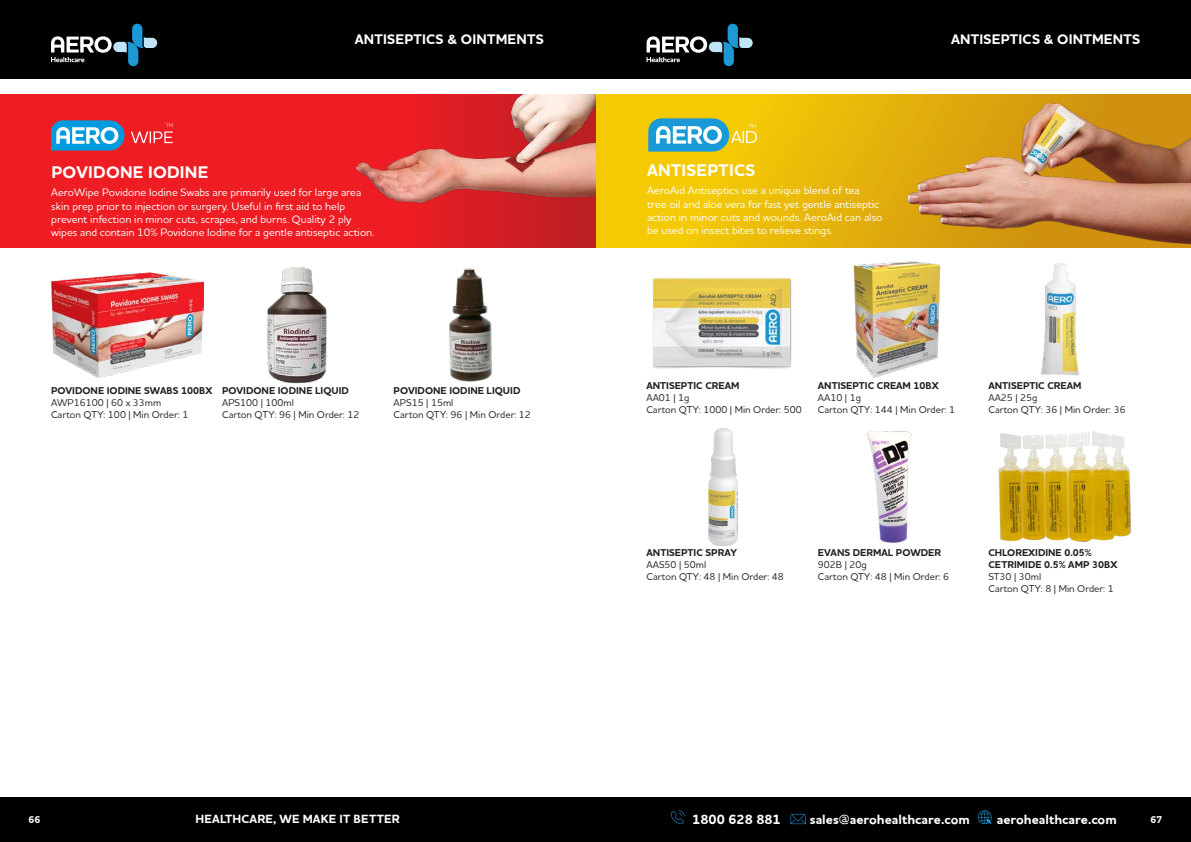
<style>
.page{position:relative;width:1191px;height:842px;background:#fff}
.page>*{position:absolute;margin:0;border:0;box-sizing:border-box;transform-origin:0 0}
.t1{font:700 17px "Houska Pro Aero";letter-spacing:.015em;color:#fff}
.t2{font:700 14px "Houska Pro Aero";letter-spacing:.015em;color:#fff}
.t3{font:700 13.6px "Houska Pro Aero";color:#fff}
.t4{font:700 12px "Houska Pro Aero";letter-spacing:.015em;color:#fff}
.t5{font:500 11px/13.2px "Houska Pro Aero";color:#fff}
.t6{font:500 10px "Houska Pro Aero";color:#231f20}
.t7{font:700 10px/12px "Houska Pro Aero";color:#231f20}
.t8{font:700 10px "Houska Pro Aero";color:#fff}
</style>
<div class="page">
<div style="left:0;top:797px;width:611px;height:45px;background:#000"></div>
<div style="left:0;top:0;width:608px;height:79px;background:#000"></div>
<div style="left:587px;top:797px;width:604px;height:45px;background:#000"></div>
<div style="left:583px;top:0;width:608px;height:79px;background:#000"></div>
<svg style="left:670px;top:810px;width:14px;height:14px"></svg>
<svg style="left:790px;top:814px;width:16px;height:10px"></svg>
<svg style="left:978px;top:810px;width:13px;height:14px"></svg>
<svg style="left:646px;top:24px;width:106px;height:42px"></svg>
<svg style="left:51px;top:24px;width:106px;height:42px"></svg>
<img style="left:653px;top:278px;width:139px;height:91px">
<img style="left:853px;top:261px;width:88px;height:117px">
<img style="left:1041px;top:263px;width:38px;height:113px">
<img style="left:708px;top:428px;width:29px;height:117px">
<img style="left:866px;top:431px;width:46px;height:112px">
<img style="left:998px;top:431px;width:133px;height:111px">
<div style="left:595px;top:94px;width:596px;height:153px;background:linear-gradient(to right,#fad304,#cc8c11)"></div>
<img style="left:906px;top:101px;width:285px;height:146px">
<svg style="left:648px;top:118px;width:109px;height:34px;background:#87bba2"></svg>
<img style="left:267px;top:267px;width:60px;height:116px">
<img style="left:449px;top:268px;width:43px;height:114px">
<img style="left:51px;top:273px;width:152px;height:104px">
<div style="left:0;top:94px;width:596px;height:153px;background:#ee1d23"></div>
<img style="left:356px;top:94px;width:239px;height:153px">
<svg style="left:51px;top:120px;width:73px;height:31px;background:#54aad7"></svg>
<svg style="left:131px;top:123px;width:42px;height:20px"></svg>
<p class="t2" style="left:355px;top:30px;width:18px">Antiseptics</p>
<p class="t2" style="left:447px;top:30px;width:35px">&amp; Ointments</p>
<p class="t2" style="left:951px;top:30px;width:18px">Antiseptics</p>
<p class="t2" style="left:1043px;top:30px;width:35px">&amp; Ointments</p>
<p class="t1" style="left:51px;top:161px;width:158px">POVIDONE IODINE</p>
<p class="t5" style="left:51px;top:186px;width:325px">AeroWipe Povidone Iodine Swabs are primarily used for large area skin prep prior to injection or surgery. Useful in first aid to help prevent infection in minor cuts, scrapes, and burns. Quality 2 ply wipes and contain 10% Povidone Iodine for a gentle antiseptic action.</p>
<p class="t1" style="left:647px;top:159px;width:109px">ANTISEPTICS</p>
<p class="t5" style="left:647px;top:184px;width:237px">AeroAid Antiseptics use a unique blend of tea<br>tree oil and aloe vera for fast yet gentle antiseptic action in minor cuts and wounds. AeroAid can also be used on insect bites to relieve stings.</p>
<p class="t7" style="left:51px;top:385px;width:163px">POVIDONE IODINE SWABS 100BX</p>
<p class="t6" style="left:51px;top:397px;width:112px">AWP16100 | 60 x 33mm</p>
<p class="t6" style="left:51px;top:409px;width:139px">Carton QTY: 100 | Min Order: 1</p>
<p class="t7" style="left:222px;top:385px;width:128px">POVIDONE IODINE LIQUID</p>
<p class="t6" style="left:222px;top:397px;width:73px">APS100 | 100ml</p>
<p class="t6" style="left:222px;top:409px;width:139px">Carton QTY: 96 | Min Order: 12</p>
<p class="t7" style="left:393px;top:385px;width:128px">POVIDONE IODINE LIQUID</p>
<p class="t6" style="left:393px;top:397px;width:61px">APS15 | 15ml</p>
<p class="t6" style="left:393px;top:409px;width:139px">Carton QTY: 96 | Min Order: 12</p>
<p class="t7" style="left:646px;top:380px;width:95px">ANTISEPTIC CREAM</p>
<p class="t6" style="left:646px;top:391px;width:45px">AA01 | 1g</p>
<p class="t6" style="left:646px;top:403px;width:157px">Carton QTY: 1000 | Min Order: 500</p>
<p class="t7" style="left:818px;top:380px;width:122px">ANTISEPTIC CREAM 10BX</p>
<p class="t6" style="left:818px;top:391px;width:45px">AA10 | 1g</p>
<p class="t6" style="left:818px;top:403px;width:139px">Carton QTY: 144 | Min Order: 1</p>
<p class="t7" style="left:988px;top:380px;width:95px">ANTISEPTIC CREAM</p>
<p class="t6" style="left:988px;top:391px;width:51px">AA25 | 25g</p>
<p class="t6" style="left:988px;top:403px;width:139px">Carton QTY: 36 | Min Order: 36</p>
<p class="t7" style="left:646px;top:547px;width:92px">ANTISEPTIC SPRAY</p>
<p class="t6" style="left:646px;top:558px;width:61px">AAS50 | 50ml</p>
<p class="t6" style="left:646px;top:570px;width:139px">Carton QTY: 48 | Min Order: 48</p>
<p class="t7" style="left:818px;top:547px;width:125px">EVANS DERMAL POWDER</p>
<p class="t6" style="left:818px;top:558px;width:50px">902B | 20g</p>
<p class="t6" style="left:818px;top:570px;width:133px">Carton QTY: 48 | Min Order: 6</p>
<p class="t7" style="left:988px;top:547px;width:130px">CHLOREXIDINE 0.05%<br>CETRIMIDE 0.5% AMP 30BX</p>
<p class="t6" style="left:988px;top:570px;width:54px">ST30 | 30ml</p>
<p class="t6" style="left:988px;top:582px;width:127px">Carton QTY: 8 | Min Order: 1</p>
<p class="t8" style="left:28px;top:813px;width:13px">66</p>
<p class="t3" style="left:692px;top:811px;width:90px">1800 628 881</p>
<p class="t3" style="left:810px;top:811px;width:161px">sales@aerohealthcare.com</p>
<p class="t3" style="left:996px;top:811px;width:121px">aerohealthcare.com</p>
<p class="t8" style="left:1150px;top:813px;width:13px">67</p>
<p class="t4" style="left:196px;top:811px;width:206px">HEALTHCARE, WE MAKE IT BETTER</p>
</div>
